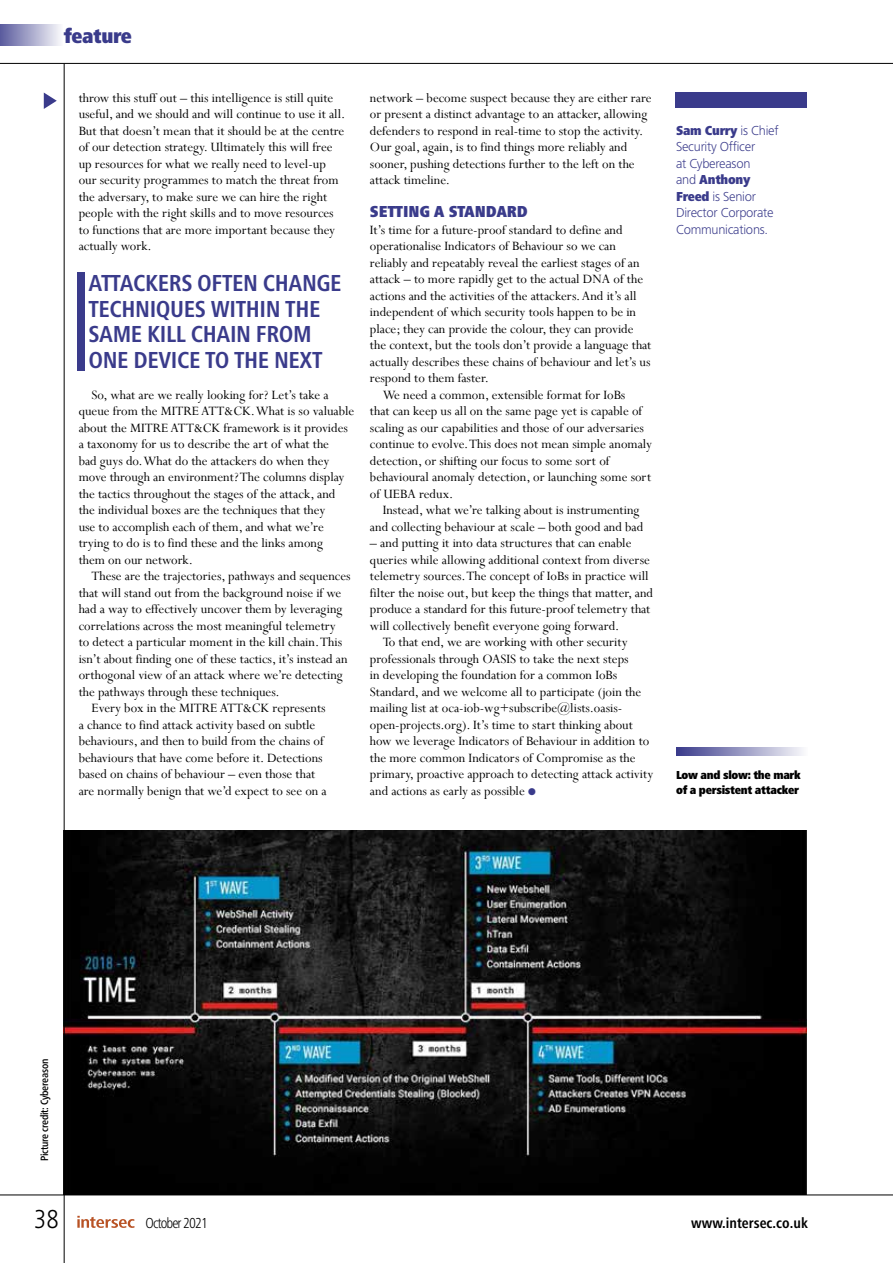
<style>
.page{position:relative;width:893px;height:1263px;background:#fff}
.page>*{position:absolute;margin:0;border:0;box-sizing:border-box;transform-origin:0 0}
.t1{font:300 condensed 27px "Frutiger Next LTW1 G";color:#000}
.t2{font:700 condensed 24px/25.5px "Frutiger Next LT";letter-spacing:-.015em;color:#3a3b8b}
.t3{font:900 condensed 21px "Frutiger Next Pro";letter-spacing:-.02em;color:#3a3b8b}
.t4{font:900 condensed 16.5px "Frutiger Next Pro";letter-spacing:-.01em;color:#3a3b8b}
.t5{font:700 condensed 15px "Frutiger Next LT";color:#000}
.t6{font:300 condensed 15px "Frutiger Next LTW1 G";letter-spacing:-.06em;color:#000}
.t7{font:14.25px/16.5px "Perpetua";color:#000}
.t8{font:300 13.5px/16.5px "Frutiger Next LT";letter-spacing:-.02em;color:#3a3b8b}
.t9{font:900 condensed 13.5px "Frutiger Next Pro";letter-spacing:-.02em;color:#3a3b8b}
.t10{font:900 condensed 12px/15px "Frutiger Next Pro";letter-spacing:-.025em;color:#000}
.t11{font:500 condensed 10.5px "Frutiger Neue LT Pro";letter-spacing:-.02em;color:#000}
.s1{color:#3a3b8b}
.s2{font-family:"Frutiger Next LT";font-weight:300;font-stretch:normal}
.s3{font-family:"Frutiger Next Pro";font-weight:900;font-stretch:condensed}
</style>
<div class="page">
<img style="left:65px;top:830px;width:742px;height:364px">
<hr style="left:0;top:1194px;width:893px;height:1px;background:#000">
<hr style="left:64px;top:64px;width:1px;height:1199px;background:#000">
<hr style="left:0;top:63px;width:893px;height:1px;background:#000">
<svg style="left:77px;top:1216px;width:58px;height:12px"></svg>
<svg style="left:44px;top:93px;width:13px;height:16px"></svg>
<div style="left:0;top:25px;width:63px;height:21px;background:linear-gradient(to right,#5a5b9e,#fafafc)"></div>
<div style="left:675px;top:93px;width:132px;height:15px;background:#3a3b8b"></div>
<svg style="left:676px;top:747px;width:127px;height:9px"></svg>
<div style="left:78px;top:272px;width:7px;height:99px;background:#3a3b8b"></div>
<h3 class="t3" style="left:64px;top:24px;width:70px">feature</h3>
<p class="t7" style="left:79px;top:89px;width:268px">throw this stuff out – this intelligence is still quite useful, and we should and will continue to use it all.<br>But that doesn’t mean that it should be at the centre of our detection strategy. Ultimately this will free up resources for what we really need to level-up our security programmes to match the threat from the adversary, to make sure we can hire the right people with the right skills and to move resources to functions that are more important because they actually work.</p>
<h2 class="t2" style="left:88px;top:271px;width:255px">ATTACKERS OFTEN CHANGE<br>TECHNIQUES WITHIN THE<br>SAME KILL CHAIN FROM<br>ONE DEVICE TO THE NEXT</h2>
<p class="t7" style="left:79px;top:386px;width:277px;text-indent:13px">So, what are we really looking for? Let’s take a queue from the MITRE ATT&amp;CK. What is so valuable about the MITRE ATT&amp;CK framework is it provides a taxonomy for us to describe the art of what the<br>bad guys do. What do the attackers do when they move through an environment? The columns display the tactics throughout the stages of the attack, and the individual boxes are the techniques that they<br>use to accomplish each of them, and what we’re trying to do is to find these and the links among<br>them on our network.</p>
<p class="t7" style="left:91px;top:567px;width:261px">These are the trajectories, pathways and sequences</p>
<p class="t7" style="left:79px;top:584px;width:264px">that will stand out from the background noise if we</p>
<p class="t7" style="left:79px;top:600px;width:265px">had a way to effectively uncover them by leveraging</p>
<p class="t7" style="left:79px;top:617px;width:259px">correlations across the most meaningful telemetry</p>
<p class="t7" style="left:79px;top:633px;width:265px">to detect a particular moment in the kill chain. This</p>
<p class="t7" style="left:79px;top:650px;width:270px">isn’t about finding one of these tactics, it’s instead an</p>
<p class="t7" style="left:79px;top:666px;width:266px">orthogonal view of an attack where we’re detecting</p>
<p class="t7" style="left:79px;top:683px;width:203px">the pathways through these techniques.</p>
<p class="t7" style="left:91px;top:699px;width:236px">Every box in the MITRE ATT&amp;CK represents</p>
<p class="t7" style="left:79px;top:716px;width:238px">a chance to find attack activity based on subtle</p>
<p class="t7" style="left:79px;top:732px;width:247px">behaviours, and then to build from the chains of</p>
<p class="t7" style="left:79px;top:749px;width:246px">behaviours that have come before it. Detections</p>
<p class="t7" style="left:79px;top:765px;width:238px">based on chains of behaviour – even those that</p>
<p class="t7" style="left:79px;top:782px;width:250px">are normally benign that we’d expect to see on a</p>
<p class="t7" style="left:370px;top:89px;width:283px">network – become suspect because they are either rare or present a distinct advantage to an attacker, allowing defenders to respond in real-time to stop the activity.<br>Our goal, again, is to find things more reliably and sooner, pushing detections further to the left on the attack timeline.</p>
<p class="t4" style="left:370px;top:202px;width:160px">SETTING A STANDARD</p>
<p class="t7" style="left:370px;top:221px;width:254px">It’s time for a future-proof standard to define and</p>
<p class="t7" style="left:370px;top:237px;width:248px">operationalise Indicators of Behaviour so we can</p>
<p class="t7" style="left:370px;top:254px;width:271px">reliably and repeatably reveal the earliest stages of an</p>
<p class="t7" style="left:370px;top:270px;width:275px">attack – to more rapidly get to the actual DNA of the</p>
<p class="t7" style="left:370px;top:287px;width:268px">actions and the activities of the attackers. And it’s all</p>
<p class="t7" style="left:370px;top:303px;width:268px">independent of which security tools happen to be in</p>
<p class="t7" style="left:370px;top:320px;width:265px">place; they can provide the colour, they can provide</p>
<p class="t7" style="left:370px;top:336px;width:283px">the context, but the tools don’t provide a language that</p>
<p class="t7" style="left:370px;top:353px;width:282px">actually describes these chains of behaviour and let’s us</p>
<p class="t7" style="left:370px;top:369px;width:120px">respond to them faster.</p>
<p class="t7" style="left:383px;top:386px;width:244px">We need a common, extensible format for IoBs</p>
<p class="t7" style="left:370px;top:402px;width:274px">that can keep us all on the same page yet is capable of</p>
<p class="t7" style="left:370px;top:419px;width:276px">scaling as our capabilities and those of our adversaries</p>
<p class="t7" style="left:370px;top:435px;width:284px">continue to evolve. This does not mean simple anomaly</p>
<p class="t7" style="left:370px;top:452px;width:241px">detection, or shifting our focus to some sort of</p>
<p class="t7" style="left:370px;top:468px;width:283px">behavioural anomaly detection, or launching some sort</p>
<p class="t7" style="left:370px;top:485px;width:85px">of UEBA redux.</p>
<p class="t7" style="left:383px;top:501px;width:258px">Instead, what we’re talking about is instrumenting</p>
<p class="t7" style="left:370px;top:518px;width:275px">and collecting behaviour at scale – both good and bad</p>
<p class="t7" style="left:370px;top:534px;width:263px">– and putting it into data structures that can enable</p>
<p class="t7" style="left:370px;top:551px;width:281px">queries while allowing additional context from diverse</p>
<p class="t7" style="left:370px;top:567px;width:280px">telemetry sources. The concept of IoBs in practice will</p>
<p class="t7" style="left:370px;top:584px;width:285px">filter the noise out, but keep the things that matter, and</p>
<p class="t7" style="left:370px;top:600px;width:282px">produce a standard for this future-proof telemetry that</p>
<p class="t7" style="left:370px;top:617px;width:251px">will collectively benefit everyone going forward.</p>
<p class="t7" style="left:383px;top:633px;width:246px">To that end, we are working with other security</p>
<p class="t7" style="left:370px;top:650px;width:260px">professionals through OASIS to take the next steps</p>
<p class="t7" style="left:370px;top:666px;width:249px">in developing the foundation for a common IoBs</p>
<p class="t7" style="left:370px;top:683px;width:273px">Standard, and we welcome all to participate (join the</p>
<p class="t7" style="left:370px;top:699px;width:254px">mailing list at oca-iob-wg+subscribe@lists.oasis-</p>
<p class="t7" style="left:370px;top:716px;width:265px">open-projects.org). It’s time to start thinking about</p>
<p class="t7" style="left:370px;top:732px;width:281px">how we leverage Indicators of Behaviour in addition to</p>
<p class="t7" style="left:370px;top:749px;width:267px">the more common Indicators of Compromise as the</p>
<p class="t7" style="left:370px;top:765px;width:285px">primary, proactive approach to detecting attack activity</p>
<p class="t7" style="left:370px;top:782px;width:167px">and actions as early as possible <span class="s1">●</span></p>
<p class="t9" style="left:676px;top:122px;width:104px">Sam Curry <span class="s2">is Chief</span></p>
<p class="t8" style="left:676px;top:138px;width:81px">Security Officer at Cybereason</p>
<p class="t9" style="left:676px;top:172px;width:76px"><span class="s2">and</span> Anthony</p>
<p class="t8" style="left:676px;top:188px;width:99px"><span class="s3">Freed</span> is Senior<br>Director Corporate<br>Communications.</p>
<p class="t10" style="left:676px;top:768px;width:126px">Low and slow: the mark of a persistent attacker</p>
<p class="t11" style="left:38px;top:1161px;width:104px;rotate:-90deg">Picture credit: Cybereason</p>
<h1 class="t1" style="left:34px;top:1203px;width:26px">38</h1>
<p class="t6" style="left:146px;top:1214px;width:64px">October 2021</p>
<p class="t5" style="left:691px;top:1214px;width:118px">www.intersec.co.uk</p>
</div>
